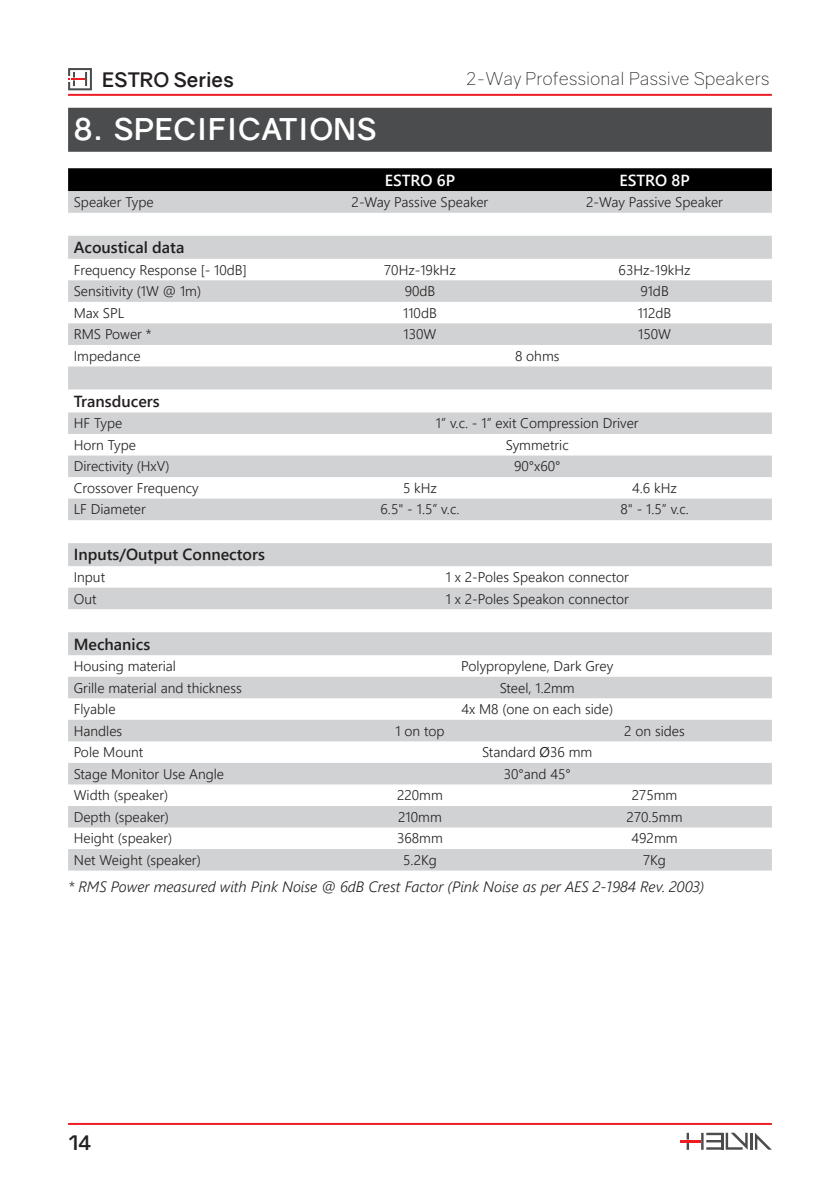
<style>
.page{position:relative;width:840px;height:1191px;background:#fff}
.page>*{position:absolute;margin:0;border:0;box-sizing:border-box;transform-origin:0 0}
.t1{font:700 30px "Gravity";letter-spacing:.01em;color:#fff}
.t2{font:700 20px "Gravity";color:#231f20}
.t3{font:300 18px "Gravity";color:#231f20}
.H_Eng_Basic_8{font:16px "Webly Sleek UI Semibold";color:#231f20}
.H_Eng_Basic_8_White{font:16px "Webly Sleek UI Semibold";color:#fff}
.H_Eng_Basic_8-2{font:italic 15px "Webly Sleek UI Semilight";color:#231f20}
.H_Eng_Basic_8-3{font:14px "Webly Sleek UI Semilight";color:#231f20}
.s1{font-family:"Segoe UI"}
</style>
<div class="page">
<svg style="left:68px;top:68px;width:24px;height:22px"></svg>
<hr style="left:749px;top:1132px;width:3px;height:17px;background:#4b4c4d">
<svg style="left:754px;top:1133px;width:17px;height:16px"></svg>
<svg style="left:680px;top:1132px;width:67px;height:17px"></svg>
<hr style="left:68px;top:94px;width:703px;height:2px;background:#ee1d23">
<hr style="left:68px;top:1123px;width:703px;height:2px;background:#ee1d23">
<div style="left:68px;top:168px;width:703px;height:23px;background:#000"></div>
<svg style="left:68px;top:191px;width:703px;height:679px;fill:#d7d8da"></svg>
<div style="left:68px;top:108px;width:703px;height:44px;background:#4b4c4d"></div>
<h2 class="t2" style="left:102px;top:67px;width:133px">ESTRO Series</h2>
<p class="t3" style="left:465px;top:68px;width:305px">2-Way Professional Passive Speakers</p>
<p class="t1" style="left:74px;top:111px;width:304px">8. SPECIFICATIONS</p>
<p class="H_Eng_Basic_8_White" style="left:384px;top:168px;width:72px">ESTRO 6P</p>
<p class="H_Eng_Basic_8_White" style="left:619px;top:168px;width:72px">ESTRO 8P</p>
<p class="H_Eng_Basic_8-3" style="left:74px;top:192px;width:81px">Speaker Type</p>
<p class="H_Eng_Basic_8-3" style="left:351px;top:192px;width:138px">2-Way Passive Speaker</p>
<p class="H_Eng_Basic_8-3" style="left:586px;top:192px;width:138px">2-Way Passive Speaker</p>
<p class="H_Eng_Basic_8" style="left:74px;top:235px;width:112px">Acoustical data</p>
<p class="H_Eng_Basic_8-3" style="left:74px;top:259px;width:174px">Frequency Response [- 10dB]</p>
<p class="H_Eng_Basic_8-3" style="left:384px;top:259px;width:73px">70Hz-19kHz</p>
<p class="H_Eng_Basic_8-3" style="left:618px;top:259px;width:73px">63Hz-19kHz</p>
<p class="H_Eng_Basic_8-3" style="left:74px;top:281px;width:129px">Sensitivity (1W @ 1m)</p>
<p class="H_Eng_Basic_8-3" style="left:404px;top:281px;width:32px">90dB</p>
<p class="H_Eng_Basic_8-3" style="left:640px;top:281px;width:30px">91dB</p>
<p class="H_Eng_Basic_8-3" style="left:74px;top:302px;width:52px">Max SPL</p>
<p class="H_Eng_Basic_8-3" style="left:403px;top:302px;width:35px">110dB</p>
<p class="H_Eng_Basic_8-3" style="left:637px;top:302px;width:35px">112dB</p>
<p class="H_Eng_Basic_8-3" style="left:74px;top:324px;width:79px">RMS Power *</p>
<p class="H_Eng_Basic_8-3" style="left:403px;top:324px;width:34px">130W</p>
<p class="H_Eng_Basic_8-3" style="left:637px;top:324px;width:34px">150W</p>
<p class="H_Eng_Basic_8-3" style="left:74px;top:345px;width:68px">Impedance</p>
<p class="H_Eng_Basic_8-3" style="left:514px;top:345px;width:46px">8 ohms</p>
<p class="H_Eng_Basic_8" style="left:74px;top:389px;width:87px">Transducers</p>
<p class="H_Eng_Basic_8-3" style="left:74px;top:413px;width:50px">HF Type</p>
<p class="H_Eng_Basic_8-3" style="left:435px;top:413px;width:204px">1” v.c. - 1” exit Compression Driver</p>
<p class="H_Eng_Basic_8-3" style="left:74px;top:434px;width:64px">Horn Type</p>
<p class="H_Eng_Basic_8-3" style="left:505px;top:434px;width:64px">Symmetric</p>
<p class="H_Eng_Basic_8-3" style="left:74px;top:456px;width:97px">Directivity (HxV)</p>
<p class="H_Eng_Basic_8-3" style="left:514px;top:456px;width:48px">90°x60°</p>
<p class="H_Eng_Basic_8-3" style="left:74px;top:477px;width:126px">Crossover Frequency</p>
<p class="H_Eng_Basic_8-3" style="left:403px;top:477px;width:35px">5 kHz</p>
<p class="H_Eng_Basic_8-3" style="left:632px;top:477px;width:46px">4.6 kHz</p>
<p class="H_Eng_Basic_8-3" style="left:74px;top:499px;width:74px">LF Diameter</p>
<p class="H_Eng_Basic_8-3" style="left:380px;top:499px;width:80px">6.5" - 1.5” v.c.</p>
<p class="H_Eng_Basic_8-3" style="left:620px;top:499px;width:70px">8" - 1.5” v.c.</p>
<p class="H_Eng_Basic_8" style="left:74px;top:542px;width:192px">Inputs/Output Connectors</p>
<p class="H_Eng_Basic_8-3" style="left:74px;top:566px;width:33px">Input</p>
<p class="H_Eng_Basic_8-3" style="left:445px;top:566px;width:184px">1 x 2-Poles Speakon connector</p>
<p class="H_Eng_Basic_8-3" style="left:74px;top:588px;width:24px">Out</p>
<p class="H_Eng_Basic_8-3" style="left:445px;top:588px;width:184px">1 x 2-Poles Speakon connector</p>
<p class="H_Eng_Basic_8" style="left:74px;top:632px;width:78px">Mechanics</p>
<p class="H_Eng_Basic_8-3" style="left:74px;top:655px;width:104px">Housing material</p>
<p class="H_Eng_Basic_8-3" style="left:461px;top:655px;width:153px">Polypropylene, Dark Grey</p>
<p class="H_Eng_Basic_8-3" style="left:74px;top:677px;width:169px">Grille material and thickness</p>
<p class="H_Eng_Basic_8-3" style="left:499px;top:677px;width:76px">Steel, 1.2mm</p>
<p class="H_Eng_Basic_8-3" style="left:74px;top:698px;width:43px">Flyable</p>
<p class="H_Eng_Basic_8-3" style="left:461px;top:698px;width:153px">4x M8 (one on each side)</p>
<p class="H_Eng_Basic_8-3" style="left:74px;top:720px;width:50px">Handles</p>
<p class="H_Eng_Basic_8-3" style="left:395px;top:720px;width:51px">1 on top</p>
<p class="H_Eng_Basic_8-3" style="left:624px;top:720px;width:62px">2 on sides</p>
<p class="H_Eng_Basic_8-3" style="left:74px;top:741px;width:71px">Pole Mount</p>
<p class="H_Eng_Basic_8-3" style="left:482px;top:741px;width:112px">Standard <span class="s1">Ø</span>36 mm</p>
<p class="H_Eng_Basic_8-3" style="left:74px;top:763px;width:152px">Stage Monitor Use Angle</p>
<p class="H_Eng_Basic_8-3" style="left:503px;top:763px;width:69px">30°and 45°</p>
<p class="H_Eng_Basic_8-3" style="left:74px;top:785px;width:96px">Width (speaker)</p>
<p class="H_Eng_Basic_8-3" style="left:397px;top:785px;width:47px">220mm</p>
<p class="H_Eng_Basic_8-3" style="left:631px;top:785px;width:47px">275mm</p>
<p class="H_Eng_Basic_8-3" style="left:74px;top:806px;width:97px">Depth (speaker)</p>
<p class="H_Eng_Basic_8-3" style="left:398px;top:806px;width:45px">210mm</p>
<p class="H_Eng_Basic_8-3" style="left:626px;top:806px;width:57px">270.5mm</p>
<p class="H_Eng_Basic_8-3" style="left:74px;top:828px;width:100px">Height (speaker)</p>
<p class="H_Eng_Basic_8-3" style="left:397px;top:828px;width:47px">368mm</p>
<p class="H_Eng_Basic_8-3" style="left:631px;top:828px;width:47px">492mm</p>
<p class="H_Eng_Basic_8-3" style="left:74px;top:849px;width:128px">Net Weight (speaker)</p>
<p class="H_Eng_Basic_8-3" style="left:403px;top:849px;width:35px">5.2Kg</p>
<p class="H_Eng_Basic_8-3" style="left:643px;top:849px;width:24px">7Kg</p>
<p class="H_Eng_Basic_8-2" style="left:68px;top:876px;width:637px">* RMS Power measured with Pink Noise @ 6dB Crest Factor (Pink Noise as per AES 2-1984 Rev. 2003)</p>
<h2 class="t2" style="left:68px;top:1130px;width:25px">14</h2>
</div>
